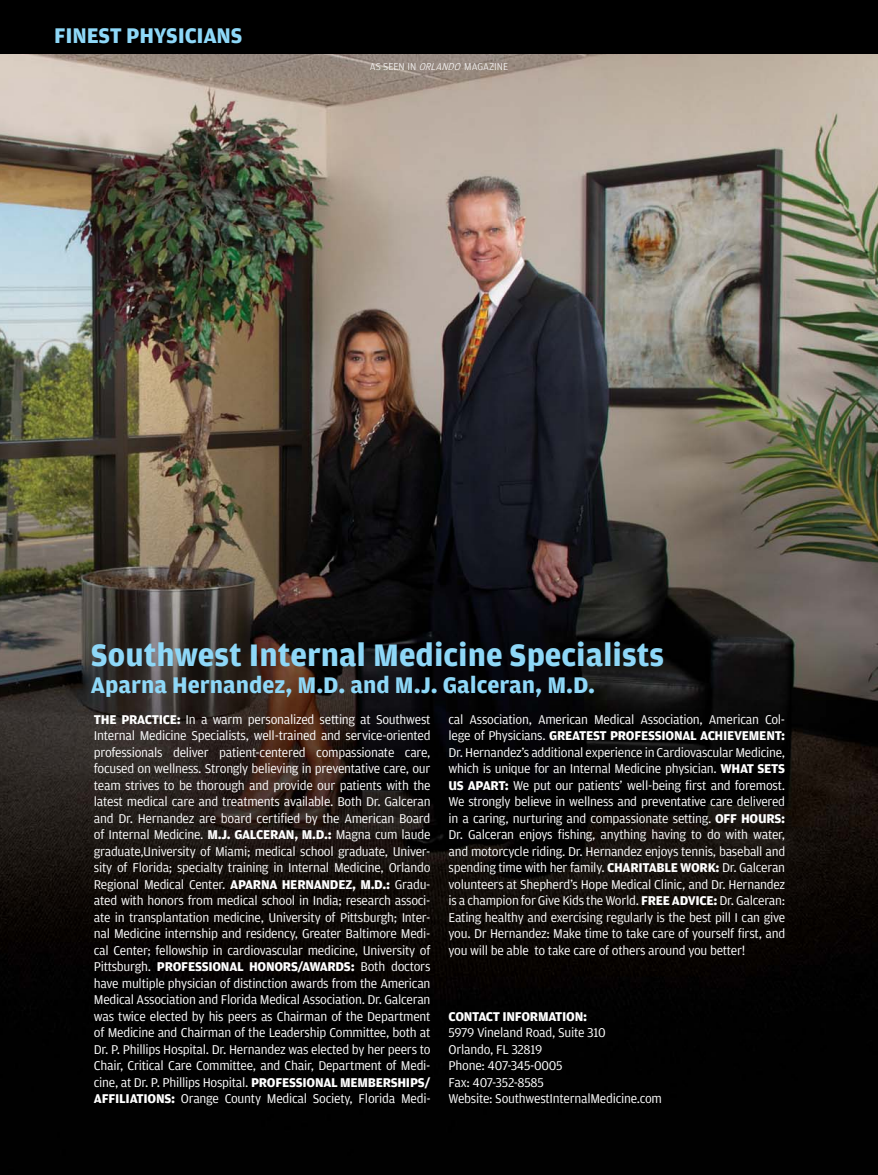
<style>
.page{position:relative;width:878px;height:1175px;background:#fff}
.page>*{position:absolute;margin:0;border:0;box-sizing:border-box;transform-origin:0 0}
.t1{font:700 33px "Amplitude";color:#8ed8f8}
.t2{font:700 24px "Amplitude";color:#8ed8f8}
.t3{font:700 22.5px "Amplitude";letter-spacing:-.01em;color:#8ed8f8}
.t4{font:13.5px/16.5px "Amplitude";letter-spacing:-.02em;color:#fff;text-align:justify}
.t5{font:700 13.5px "Amplitude";letter-spacing:-.02em;color:#fff}
.t6{font:300 10.5px "Amplitude";color:#fff}
.s1{font-style:italic}
.s2{font-weight:700}
</style>
<div class="page">
<img style="left:0;top:53px;width:878px;height:1121px">
<div style="left:0;top:0;width:878px;height:53px;background:#000"></div>
<h3 class="t3" style="left:54px;top:22px;width:190px">FINEST PHYSICIANS</h3>
<p class="t6" style="left:370px;top:63px;width:140px">AS SEEN IN <span class="s1">ORLANDO</span> MAGAZINE</p>
<h1 class="t1" style="left:91px;top:635px;width:575px">Southwest Internal Medicine Specialists</h1>
<h2 class="t2" style="left:91px;top:670px;width:505px">Aparna Hernandez, M.D. and M.J. Galceran, M.D.</h2>
<p class="t4" style="left:94px;top:711px;width:338px"><span class="s2">THE PRACTICE:</span> In a warm personalized setting at Southwest Internal Medicine Specialists, well-trained and service-oriented professionals deliver patient-centered compassionate care, focused on wellness. Strongly believing in preventative care, our team strives to be thorough and provide our patients with the latest medical care and treatments available. Both Dr. Galceran and Dr. Hernandez are board certified by the American Board of Internal Medicine. <span class="s2">M.J. GALCERAN, M.D.:</span> Magna cum laude graduate,University of Miami; medical school graduate, Univer&shy;sity of Florida; specialty training in Internal Medicine, Orlando Regional Medical Center. <span class="s2">APARNA HERNANDEZ, M.D.:</span> Gradu&shy;ated with honors from medical school in India; research associ&shy;ate in transplantation medicine, University of Pittsburgh; Inter&shy;nal Medicine internship and residency, Greater Baltimore Medi&shy;cal Center; fellowship in cardiovascular medicine, University of Pittsburgh. <span class="s2">PROFESSIONAL HONORS/AWARDS:</span> Both doctors have multiple physician of distinction awards from the American Medical Association and Florida Medical Association. Dr. Galceran was twice elected by his peers as Chairman of the Department of Medicine and Chairman of the Leadership Committee, both at Dr. P. Phillips Hospital. Dr. Hernandez was elected by her peers to Chair, Critical Care Committee, and Chair, Department of Medi&shy;cine, at Dr. P. Phillips Hospital. <span class="s2">PROFESSIONAL MEMBERSHIPS/ AFFILIATIONS:</span> Orange County Medical Society, Florida Medi-</p>
<p class="t4" style="left:448px;top:711px;width:338px">cal Association, American Medical Association, American Col&shy;lege of Physicians. <span class="s2">GREATEST PROFESSIONAL ACHIEVEMENT:<br></span>Dr. Hernandez’s additional experience in Cardiovascular Medicine, which is unique for an Internal Medicine physician. <span class="s2">WHAT SETS US APART:</span> We put our patients’ well-being first and foremost.<br>We strongly believe in wellness and preventative care delivered in a caring, nurturing and compassionate setting. <span class="s2">OFF HOURS:<br></span>Dr. Galceran enjoys fishing, anything having to do with water, and motorcycle riding. Dr. Hernandez enjoys tennis, baseball and spending time with her family. <span class="s2">CHARITABLE WORK:</span> Dr. Galceran volunteers at Shepherd’s Hope Medical Clinic, and Dr. Hernandez is a champion for Give Kids the World. <span class="s2">FREE ADVICE:</span> Dr. Galceran:<br>Eating healthy and exercising regularly is the best pill I can give you. Dr Hernandez: Make time to take care of yourself first, and you will be able to take care of others around you better!</p>
<p class="t5" style="left:448px;top:1008px;width:140px">CONTACT INFORMATION:</p>
<p class="t4" style="left:448px;top:1025px;width:215px;text-align:left">5979 Vineland Road, Suite 310<br>Orlando, FL 32819<br>Phone: 407-345-0005<br>Fax: 407-352-8585<br>Website: SouthwestInternalMedicine.com</p>
</div>
